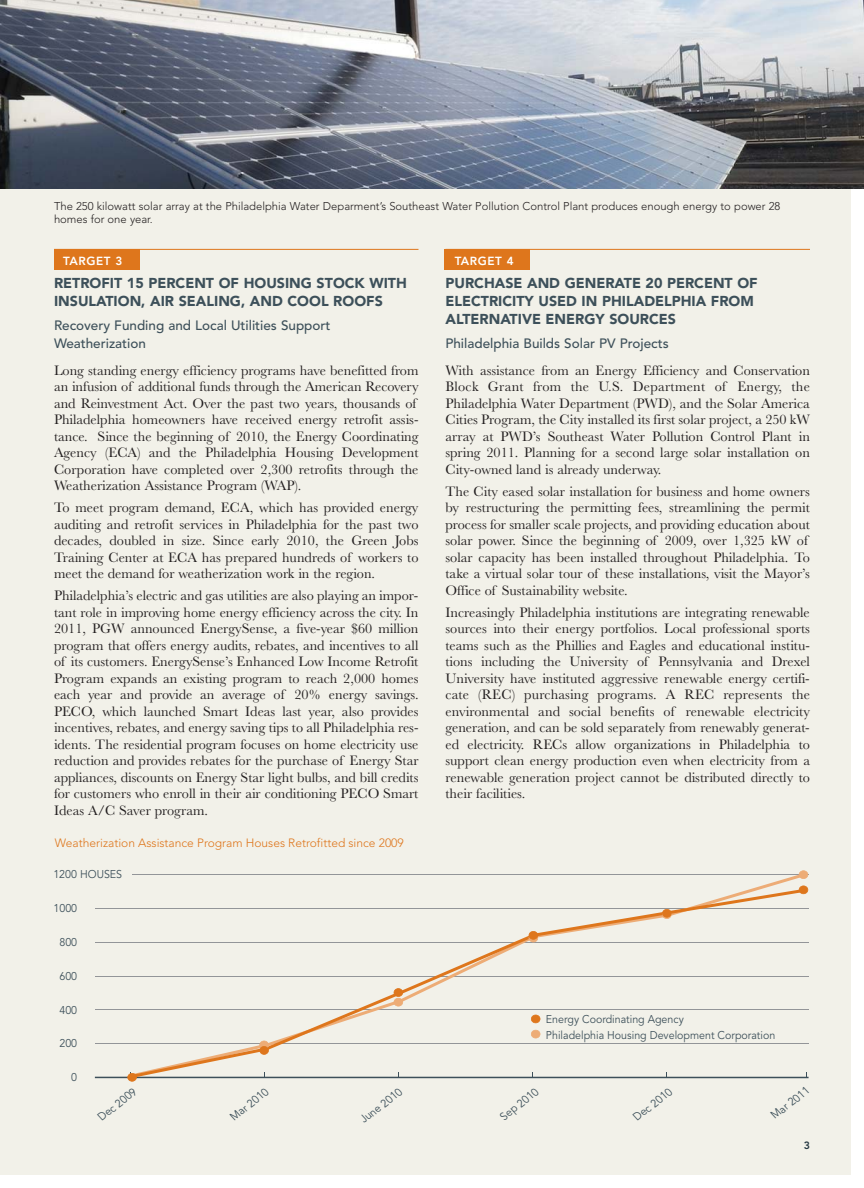
<style>
.page{position:relative;width:864px;height:1188px;background:#fff}
.page>*{position:absolute;margin:0;border:0;box-sizing:border-box;transform-origin:0 0}
.t1{font:14.25px/16.5px "Baskerville";color:#231f20;text-align:justify}
.t2{font:900 14.25px/18px "Avenir";color:#3d505a}
.t3{font:500 13.5px/18px "Avenir";color:#3d505a}
.t4{font:300 12px "Avenir";color:#de761c}
.t5{font:800 11.7px "Avenir";letter-spacing:.05em;color:#fff}
.t6{font:300 11.25px/13.5px "Avenir";color:#231f20}
.t7{font:11.25px/16.5px "Avenir";color:#3d505a;scale:.95 1}
.t8{font:800 10.5px "Avenir";color:#243741}
</style>
<div class="page">
<div style="left:0;top:146px;width:850px;height:1029px;background:#f2f1e9"></div>
<div style="left:54px;top:249px;width:85px;height:21px;background:#de761c"></div>
<hr style="left:54px;top:249px;width:364px;height:1px;background:#de761c">
<div style="left:445px;top:249px;width:85px;height:21px;background:#de761c"></div>
<hr style="left:446px;top:249px;width:364px;height:1px;background:#de761c">
<img style="left:0;top:0;width:864px;height:189px">
<hr style="left:95px;top:1043px;width:714px;height:1px;background:#939598">
<hr style="left:95px;top:1077px;width:714px;height:1px;background:#3d505a">
<hr style="left:95px;top:1010px;width:714px;height:1px;background:#939598">
<hr style="left:95px;top:976px;width:714px;height:1px;background:#939598">
<hr style="left:95px;top:942px;width:714px;height:1px;background:#939598">
<hr style="left:95px;top:908px;width:714px;height:1px;background:#939598">
<hr style="left:132px;top:875px;width:677px;height:1px;background:#f1e8da">
<hr style="left:132px;top:874px;width:677px;height:1px;background:#939598">
<svg style="left:127px;top:870px;width:681px;height:212px"></svg>
<p class="t6" style="left:54px;top:200px;width:728px">The 250 kilowatt solar array at the Philadelphia Water Deparment’s Southeast Water Pollution Control Plant produces enough energy to power 28 homes for one year.</p>
<p class="t5" style="left:63px;top:256px;width:61px">TARGET 3</p>
<p class="t2" style="left:54px;top:276px;width:354px">RETROFIT 15 PERCENT OF HOUSING STOCK WITH<br>INSULATION, AIR SEALING, AND COOL ROOFS</p>
<p class="t3" style="left:54px;top:317px;width:278px">Recovery Funding and Local Utilities Support<br>Weatherization</p>
<p class="t1" style="left:54px;top:364px;width:366px;text-align:left">Long standing energy efficiency programs have benefitted from an infusion of additional funds through the American Recovery and Reinvestment Act. Over the past two years, thousands of Philadelphia homeowners have received energy retrofit assis&shy;tance. Since the beginning of 2010, the Energy Coordinating Agency (ECA) and the Philadelphia Housing Development Corporation have completed over 2,300 retrofits through the Weatherization Assistance Program (WAP).</p>
<p class="t1" style="left:54px;top:501px;width:366px">To meet program demand, ECA, which has provided energy auditing and retrofit services in Philadelphia for the past two decades, doubled in size. Since early 2010, the Green Jobs Training Center at ECA has prepared hundreds of workers to meet the demand for weatherization work in the region.</p>
<p class="t1" style="left:54px;top:589px;width:366px">Philadelphia’s electric and gas utilities are also playing an impor&shy;tant role in improving home energy efficiency across the city. In 2011, PGW announced EnergySense, a five-year $60 million program that offers energy audits, rebates, and incentives to all of its customers. EnergySense’s Enhanced Low Income Retrofit Program expands an existing program to reach 2,000 homes each year and provide an average of 20% energy savings.<br>PECO, which launched Smart Ideas last year, also provides incentives, rebates, and energy saving tips to all Philadelphia res&shy;idents. The residential program focuses on home electricity use reduction and provides rebates for the purchase of Energy Star appliances, discounts on Energy Star light bulbs, and bill credits for customers who enroll in their air conditioning PECO Smart Ideas A/C Saver program.</p>
<p class="t4" style="left:55px;top:838px;width:350px">Weatherization Assistance Program Houses Retrofitted since 2009</p>
<p class="t7" style="left:53px;top:868px;width:74px">1200 HOUSES</p>
<p class="t7" style="left:54px;top:901px;width:26px">1000</p>
<p class="t7" style="left:59px;top:935px;width:20px">800</p>
<p class="t7" style="left:59px;top:969px;width:20px">600</p>
<p class="t7" style="left:59px;top:1003px;width:20px">400</p>
<p class="t7" style="left:59px;top:1036px;width:20px">200</p>
<p class="t7" style="left:71px;top:1070px;width:8px">0</p>
<p class="t5" style="left:455px;top:256px;width:61px">TARGET 4</p>
<p class="t2" style="left:446px;top:276px;width:314px">PURCHASE AND GENERATE 20 PERCENT OF<br>ELECTRICITY USED IN PHILADELPHIA FROM<br>ALTERNATIVE ENERGY SOURCES</p>
<p class="t3" style="left:446px;top:335px;width:225px">Philadelphia Builds Solar PV Projects</p>
<p class="t1" style="left:446px;top:364px;width:366px">With assistance from an Energy Efficiency and Conservation Block Grant from the U.S. Department of Energy, the Philadelphia Water Department (PWD), and the Solar America Cities Program, the City installed its first solar project, a 250 kW array at PWD’s Southeast Water Pollution Control Plant in spring 2011. Planning for a second large solar installation on City-owned land is already underway.</p>
<p class="t1" style="left:446px;top:485px;width:366px;text-align:left">The City eased solar installation for business and home owners by restructuring the permitting fees, streamlining the permit process for smaller scale projects, and providing education about solar power. Since the beginning of 2009, over 1,325 kW of solar capacity has been installed throughout Philadelphia. To take a virtual solar tour of these installations, visit the Mayor’s Office of Sustainability website.</p>
<p class="t1" style="left:446px;top:605px;width:366px">Increasingly Philadelphia institutions are integrating renewable sources into their energy portfolios. Local professional sports teams such as the Phillies and Eagles and educational institu&shy;tions including the University of Pennsylvania and Drexel University have instituted aggressive renewable energy certifi&shy;cate (REC) purchasing programs. A REC represents the environmental and social benefits of renewable electricity generation, and can be sold separately from renewably generat&shy;ed electricity. RECs allow organizations in Philadelphia to support clean energy production even when electricity from a renewable generation project cannot be distributed directly to their facilities.</p>
<p class="t7" style="left:546px;top:1012px;width:243px">Energy Coordinating Agency<br>Philadelphia Housing Development Corporation</p>
<p class="t7" style="left:95px;top:1113px;width:50px;rotate:-38deg">Dec 2009</p>
<p class="t7" style="left:227px;top:1112px;width:49px;rotate:-38deg">Mar 2010</p>
<p class="t7" style="left:358px;top:1115px;width:54px;rotate:-38deg">June 2010</p>
<p class="t7" style="left:498px;top:1112px;width:49px;rotate:-38deg">Sep 2010</p>
<p class="t7" style="left:631px;top:1113px;width:50px;rotate:-38deg">Dec 2010</p>
<p class="t7" style="left:768px;top:1111px;width:49px;rotate:-38deg">Mar 2011</p>
<p class="t8" style="left:804px;top:1142px;width:8px">3</p>
</div>
